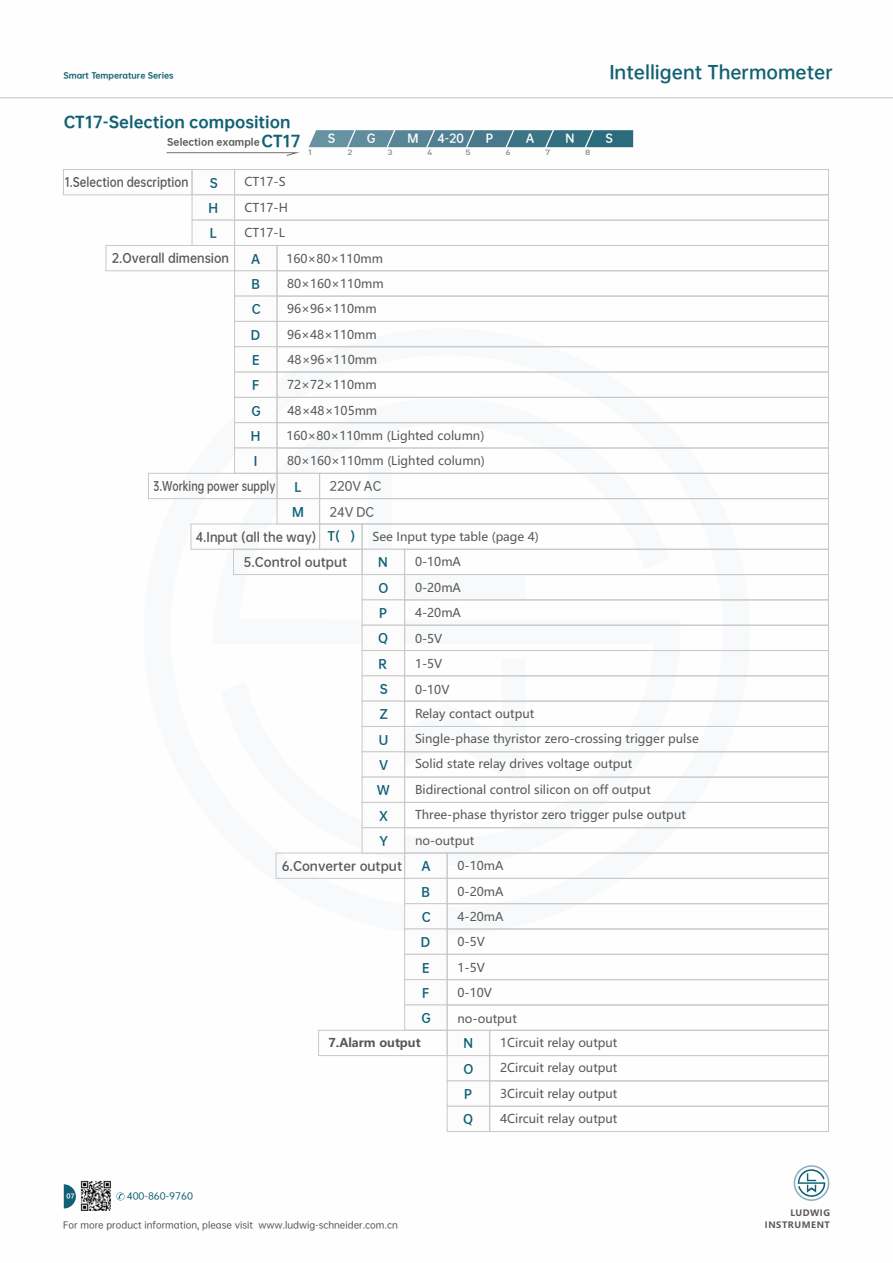
<style>
.page{position:relative;width:893px;height:1263px;background:#fff}
.page>*{position:absolute;margin:0;border:0;box-sizing:border-box;transform-origin:0 0}
.t1{font:17.55px "OPPO Sans B";color:#116073}
.t2{font:15px "OPPO Sans H";color:#116073}
.t3{font:12px/25.3px "Microsoft Ya Hei";color:#595857}
.t4{font:12px/25.3px "OPPO Sans B";color:#0c6073;text-align:justify}
.t5{font:12px "OPPO Sans B";color:#595857}
.t6{font:12px "OPPO Sans B";color:#595857;scale:.87 1}
.t7{font:12px "OPPO Sans B";color:#595857;scale:.95 1}
.t8{font:12px "OPPO Sans B";color:#595857;scale:.8 1}
.t9{font:12px "OPPO Sans B";color:#595857;scale:.93 1}
.t10{font:700 12px "Microsoft Ya Hei";color:#595857}
.t11{font:12px/25.3px "OPPO Sans M";color:#595857}
.t12{font:11.25px "OPPO Sans B";color:#fff}
.t13{font:9.15px "OPPO Sans H";color:#595857}
.t14{font:9px "OPPO Sans M";color:#595857}
.t15{font:9px "OPPO Sans M";color:#116073;scale:1.04 1}
.t16{font:700 8.7px/11.4px "Microsoft Ya Hei";letter-spacing:.06em;color:#595857;text-align:right}
.t17{font:7.8px "OPPO Sans H";color:#116073}
.t18{font:500 7.5px "FFDIN Pro";color:#898989;scale:1.29 1}
.t19{font:6px "OPPO Sans H";color:#fff}
.s1{font-size:15px;color:#116073}
.s2{color:#0c6073}
</style>
<div class="page">
<hr style="left:0;top:97px;width:893px;height:1px;background:#c9cacb">
<div style="left:277px;top:270px;width:552px;height:26px;border:1px solid #c9c9ca"></div>
<div style="left:277px;top:296px;width:552px;height:26px;border:1px solid #c9c9ca"></div>
<div style="left:277px;top:321px;width:552px;height:26px;border:1px solid #c9c9ca"></div>
<div style="left:277px;top:346px;width:552px;height:26px;border:1px solid #c9c9ca"></div>
<div style="left:277px;top:372px;width:552px;height:26px;border:1px solid #c9c9ca"></div>
<div style="left:106px;top:245px;width:129px;height:26px;border:1px solid #c9c9ca"></div>
<div style="left:234px;top:169px;width:595px;height:26px;border:1px solid #c9c9ca"></div>
<div style="left:234px;top:194px;width:595px;height:27px;border:1px solid #c9c9ca"></div>
<div style="left:234px;top:220px;width:595px;height:26px;border:1px solid #c9c9ca"></div>
<div style="left:63px;top:169px;width:129px;height:26px;border:1px solid #c9c9ca"></div>
<div style="left:277px;top:397px;width:552px;height:26px;border:1px solid #c9c9ca"></div>
<div style="left:277px;top:422px;width:552px;height:26px;border:1px solid #c9c9ca"></div>
<div style="left:277px;top:448px;width:552px;height:26px;border:1px solid #c9c9ca"></div>
<div style="left:362px;top:524px;width:467px;height:26px;border:1px solid #c9c9ca"></div>
<div style="left:404px;top:549px;width:425px;height:26px;border:1px solid #c9c9ca"></div>
<div style="left:404px;top:574px;width:425px;height:26px;border:1px solid #c9c9ca"></div>
<div style="left:404px;top:599px;width:425px;height:27px;border:1px solid #c9c9ca"></div>
<div style="left:404px;top:625px;width:425px;height:26px;border:1px solid #c9c9ca"></div>
<div style="left:404px;top:650px;width:425px;height:26px;border:1px solid #c9c9ca"></div>
<div style="left:404px;top:675px;width:425px;height:26px;border:1px solid #c9c9ca"></div>
<div style="left:404px;top:701px;width:425px;height:26px;border:1px solid #c9c9ca"></div>
<div style="left:404px;top:726px;width:425px;height:26px;border:1px solid #c9c9ca"></div>
<div style="left:404px;top:751px;width:425px;height:26px;border:1px solid #c9c9ca"></div>
<div style="left:404px;top:777px;width:425px;height:26px;border:1px solid #c9c9ca"></div>
<div style="left:404px;top:802px;width:425px;height:26px;border:1px solid #c9c9ca"></div>
<div style="left:447px;top:853px;width:382px;height:26px;border:1px solid #c9c9ca"></div>
<div style="left:447px;top:878px;width:382px;height:26px;border:1px solid #c9c9ca"></div>
<div style="left:447px;top:903px;width:382px;height:26px;border:1px solid #c9c9ca"></div>
<div style="left:447px;top:929px;width:382px;height:26px;border:1px solid #c9c9ca"></div>
<div style="left:447px;top:954px;width:382px;height:26px;border:1px solid #c9c9ca"></div>
<div style="left:447px;top:979px;width:382px;height:26px;border:1px solid #c9c9ca"></div>
<div style="left:404px;top:827px;width:425px;height:26px;border:1px solid #c9c9ca"></div>
<div style="left:447px;top:1004px;width:382px;height:27px;border:1px solid #c9c9ca"></div>
<div style="left:489px;top:1030px;width:340px;height:26px;border:1px solid #c9c9ca"></div>
<div style="left:489px;top:1055px;width:340px;height:26px;border:1px solid #c9c9ca"></div>
<div style="left:489px;top:1080px;width:340px;height:26px;border:1px solid #c9c9ca"></div>
<div style="left:489px;top:1106px;width:340px;height:26px;border:1px solid #c9c9ca"></div>
<svg style="left:191px;top:169px;width:299px;height:963px"></svg>
<div style="left:319px;top:473px;width:510px;height:26px;border:1px solid #c9c9ca"></div>
<div style="left:319px;top:498px;width:510px;height:26px;border:1px solid #c9c9ca"></div>
<div style="left:148px;top:473px;width:129px;height:26px;border:1px solid #c9c9ca"></div>
<svg style="left:167px;top:152px;width:133px;height:4px"></svg>
<svg style="left:64px;top:1184px;width:12px;height:24px"></svg>
<img style="left:81px;top:1181px;width:30px;height:30px">
<svg style="left:116px;top:1192px;width:9px;height:8px"></svg>
<svg style="left:309px;top:130px;width:324px;height:17px;background:#528393"></svg>
<svg style="left:794px;top:1165px;width:35px;height:36px"></svg>
<p class="t17" style="left:63px;top:72px;width:112px">Smart Temperature Series</p>
<h1 class="t1" style="left:609px;top:63px;width:225px">Intelligent Thermometer</h1>
<p class="t2" style="left:64px;top:114px;width:228px">CT17-Selection composition</p>
<p class="t13" style="left:167px;top:137px;width:135px">Selection example <span class="s1">CT17</span></p>
<p class="t6" style="left:65px;top:176px;width:144px">1.Selection description</p>
<p class="t3" style="left:245px;top:170px;width:45px">CT17-S<br>CT17-H<br>CT17-L</p>
<p class="t4" style="left:209px;top:170px;width:11px">S H L</p>
<p class="t12" style="left:328px;top:133px;width:9px">S</p>
<p class="t12" style="left:367px;top:133px;width:10px">G</p>
<p class="t12" style="left:407px;top:133px;width:13px">M</p>
<p class="t12" style="left:437px;top:133px;width:28px">4-20</p>
<p class="t12" style="left:486px;top:133px;width:9px">P</p>
<p class="t12" style="left:526px;top:133px;width:10px">A</p>
<p class="t12" style="left:565px;top:133px;width:10px">N</p>
<p class="t12" style="left:605px;top:133px;width:9px">S</p>
<p class="t18" style="left:308px;top:150px;width:6px">1</p>
<p class="t18" style="left:348px;top:150px;width:6px">2</p>
<p class="t18" style="left:387px;top:150px;width:6px">3</p>
<p class="t18" style="left:427px;top:150px;width:6px">4</p>
<p class="t18" style="left:465px;top:150px;width:6px">5</p>
<p class="t18" style="left:505px;top:150px;width:6px">6</p>
<p class="t18" style="left:545px;top:150px;width:6px">7</p>
<p class="t18" style="left:585px;top:150px;width:6px">8</p>
<p class="t9" style="left:112px;top:252px;width:127px">2.Overall dimension</p>
<p class="t3" style="left:286px;top:247px;width:98px">160×80×110mm</p>
<p class="t4" style="left:251px;top:246px;width:11px">A B C D E F</p>
<p class="t3" style="left:287px;top:272px;width:98px">80×160×110mm<br>96×96×110mm<br>96×48×110mm<br>48×96×110mm<br>72×72×110mm</p>
<p class="t4" style="left:251px;top:398px;width:11px">G H I</p>
<p class="t3" style="left:286px;top:399px;width:200px">48×48×105mm<br>160×80×110mm (Lighted column)<br>80×160×110mm (Lighted column)</p>
<p class="t8" style="left:153px;top:480px;width:154px">3.Working power supply</p>
<p class="t4" style="left:292px;top:474px;width:13px">L<br>M</p>
<p class="t11" style="left:330px;top:474px;width:53px">220V AC<br>24V DC</p>
<p class="t7" style="left:196px;top:531px;width:170px">4.Input (all the way) <span class="s2">T( )</span></p>
<p class="t3" style="left:372px;top:525px;width:168px">See Input type table (page 4)</p>
<p class="t5" style="left:243px;top:556px;width:105px">5.Control output</p>
<p class="t4" style="left:377px;top:550px;width:15px;text-align:left">N<br>O<br>P<br>Q<br>R<br>S<br>Z<br>U<br>V<br>W<br>X</p>
<p class="t3" style="left:415px;top:550px;width:48px">0-10mA<br>0-20mA<br>4-20mA<br>0-5V<br>1-5V<br>0-10V</p>
<p class="t3" style="left:415px;top:701px;width:285px">Relay contact output<br>Single-phase thyristor zero-crossing trigger pulse Solid state relay drives voltage output Bidirectional control silicon on off output Three-phase thyristor zero trigger pulse output</p>
<p class="t4" style="left:379px;top:828px;width:10px">Y</p>
<p class="t3" style="left:415px;top:828px;width:61px">no-output</p>
<p class="t5" style="left:282px;top:860px;width:122px">6.Converter output</p>
<p class="t4" style="left:421px;top:853px;width:11px">A</p>
<p class="t3" style="left:458px;top:854px;width:48px">0-10mA</p>
<p class="t4" style="left:421px;top:879px;width:11px">B C D E F</p>
<p class="t3" style="left:458px;top:879px;width:48px">0-20mA<br>4-20mA<br>0-5V<br>1-5V<br>0-10V</p>
<p class="t4" style="left:421px;top:1005px;width:11px">G</p>
<p class="t3" style="left:458px;top:1007px;width:61px">no-output</p>
<p class="t10" style="left:329px;top:1037px;width:94px">7.Alarm output</p>
<p class="t4" style="left:463px;top:1030px;width:11px">N</p>
<p class="t3" style="left:500px;top:1031px;width:119px">1Circuit relay output</p>
<p class="t4" style="left:463px;top:1056px;width:12px">O P Q</p>
<p class="t3" style="left:500px;top:1056px;width:119px;text-align:justify">2Circuit relay output 3Circuit relay output 4Circuit relay output</p>
<p class="t15" style="left:127px;top:1192px;width:65px">400-860-9760</p>
<p class="t19" style="left:67px;top:1193px;width:10px">07</p>
<p class="t14" style="left:63px;top:1220px;width:336px">For more product information, please visit www.ludwig-schneider.com.cn</p>
<p class="t16" style="left:765px;top:1208px;width:67px">LUDWIG<br>INSTRUMENT</p>
</div>
